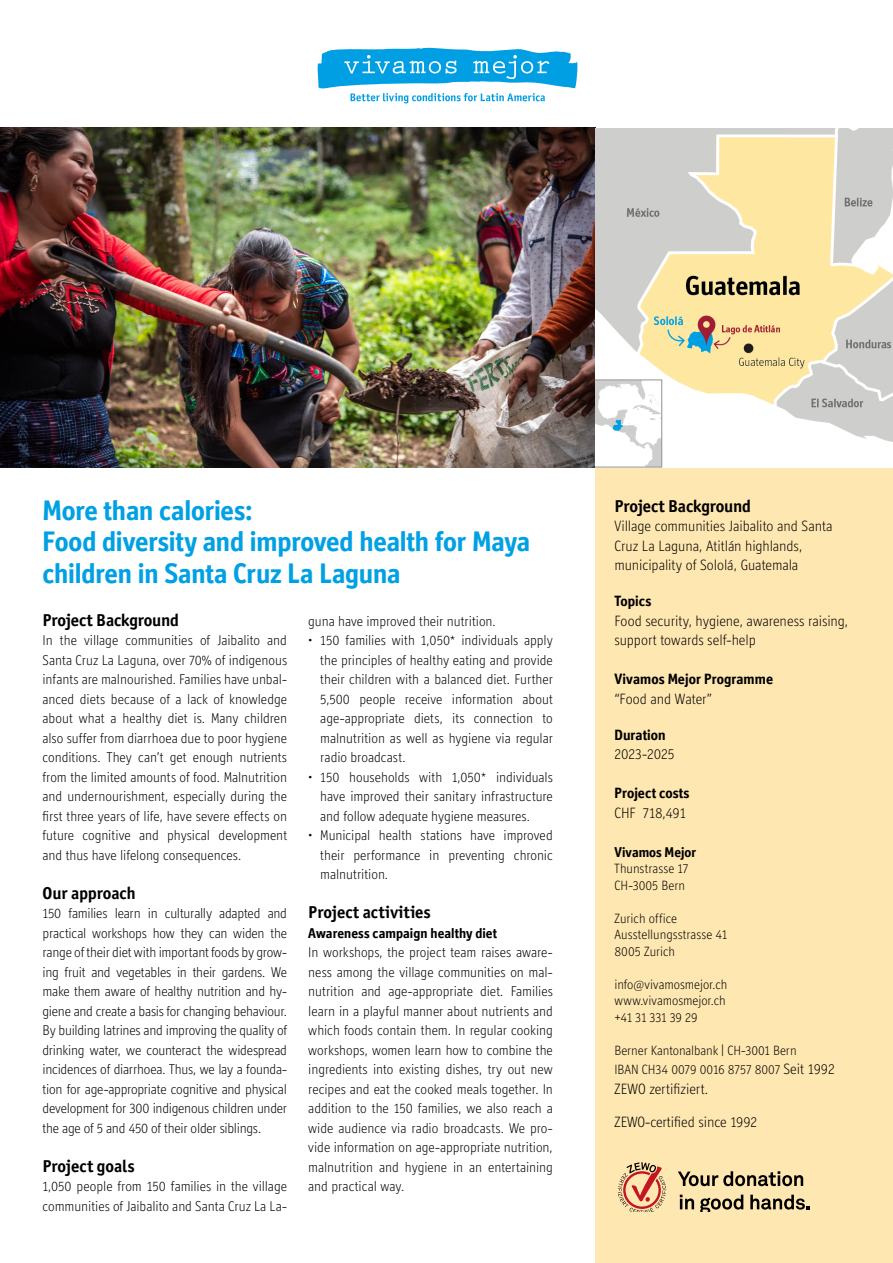
<style>
.page{position:relative;width:893px;height:1263px;background:#fff}
.page>*{position:absolute;margin:0;border:0;box-sizing:border-box;transform-origin:0 0}
.t1{font:700 28.5px/31.5px "Officina Display ITC Std";letter-spacing:-.005em;color:#00a0e4}
.t2{font:700 17.25px "Officina Sans ITC Std";letter-spacing:-.01em;color:#000}
.t3{font:300 15px/19.5px "Officina Display ITC Std";color:#000}
.t4{font:700 15px "Officina Display ITC Std";letter-spacing:.005em;color:#000}
.t5{font:300 14.25px/19.5px "Officina Display ITC Std";color:#000;text-align:justify}
.t6{font:700 14.25px "Officina Display ITC Std";color:#000}
.t7{font:300 13.5px/16.5px "Officina Display ITC Std";color:#000}
.s1{color:#010202}
.s2{font-size:15px}
</style>
<div class="page">
<svg style="left:317px;top:47px;width:261px;height:56px"></svg>
<img style="left:0;top:128px;width:893px;height:340px">
<div style="left:595px;top:468px;width:298px;height:795px;background:#ffe7b1"></div>
<svg style="left:618px;top:1162px;width:48px;height:50px"></svg>
<svg style="left:678px;top:1171px;width:125px;height:15px"></svg>
<svg style="left:680px;top:1195px;width:14px;height:14px"></svg>
<svg style="left:700px;top:1195px;width:43px;height:17px"></svg>
<svg style="left:750px;top:1195px;width:60px;height:14px"></svg>
<h1 class="t1" style="left:43px;top:494px;width:489px">More than calories:<br>Food diversity and improved health for Maya children in Santa Cruz La Laguna</h1>
<p class="t2" style="left:43px;top:609px;width:138px">Project Background</p>
<p class="t5" style="left:43px;top:631px;width:246px">In the village communities of Jaibalito and Santa Cruz La Laguna, over 70% of indigenous infants are malnourished. Families have unbal&shy;anced diets because of a lack of knowledge about what a healthy diet is. Many children also suffer from diarrhoea due to poor hygiene conditions. They can’t get enough nutrients from the limited amounts of food. Malnutrition and undernourishment, especially during the first three years of life, have severe effects on future cognitive and physical development and thus have lifelong consequences.</p>
<p class="t2" style="left:43px;top:882px;width:95px">Our approach</p>
<p class="t5" style="left:43px;top:904px;width:246px">150 families learn in culturally adapted and practical workshops how they can widen the range of their diet with important foods by grow&shy;ing fruit and vegetables in their gardens. We make them aware of healthy nutrition and hy&shy;giene and create a basis for changing behaviour.<br>By building latrines and improving the quality of drinking water, we counteract the widespread incidences of diarrhoea. Thus, we lay a founda&shy;tion for age-appropriate cognitive and physical development for 300 indigenous children under the age of 5 and 450 of their older siblings.</p>
<p class="t2" style="left:43px;top:1155px;width:94px">Project goals</p>
<p class="t5" style="left:43px;top:1177px;width:246px">1,050 people from 150 families in the village communities of Jaibalito and Santa Cruz La La-</p>
<p class="t5" style="left:308px;top:611px;width:189px">guna have improved their nutrition.</p>
<p class="t5" style="left:320px;top:631px;width:234px;text-indent:-12px">• 150 families with 1,050* individuals apply the principles of healthy eating and provide their children with a balanced diet. Further 5,500 people receive information about age-appropriate diets, its connection to malnutrition as well as hygiene via regular radio broadcast.</p>
<p class="t5" style="left:320px;top:767px;width:234px;text-indent:-12px">• 150 households with 1,050* individuals have improved their sanitary infrastructure and follow adequate hygiene measures.</p>
<p class="t5" style="left:320px;top:825px;width:234px;text-indent:-12px">• Municipal health stations have improved their performance in preventing chronic malnutrition.</p>
<p class="t2" style="left:308px;top:902px;width:124px">Project activities</p>
<p class="t6" style="left:308px;top:925px;width:190px">Awareness campaign healthy diet</p>
<p class="t5" style="left:308px;top:943px;width:246px">In workshops, the project team raises aware&shy;ness among the village communities on mal&shy;nutrition and age-appropriate diet. Families learn in a playful manner about nutrients and which foods contain them. In regular cooking workshops, women learn how to combine the ingredients into existing dishes, try out new recipes and eat the cooked meals together. <span class="s1">In addition to the 150 families, we also reach a wide audience via radio broadcasts. We pro&shy;vide information on age-appropriate nutrition, malnutrition and hygiene in an entertaining and practical way.</span></p>
<p class="t2" style="left:614px;top:495px;width:138px">Project Background</p>
<p class="t3" style="left:614px;top:516px;width:220px">Village communities Jaibalito and Santa<br>Cruz La Laguna, Atitlán highlands, municipality of Sololá, Guatemala</p>
<p class="t4" style="left:614px;top:592px;width:38px">Topics</p>
<p class="t3" style="left:614px;top:611px;width:235px">Food security, hygiene, awareness raising, support towards self-help</p>
<p class="t4" style="left:614px;top:670px;width:160px">Vivamos Mejor Programme</p>
<p class="t3" style="left:614px;top:689px;width:99px">“Food and Water”</p>
<p class="t4" style="left:614px;top:726px;width:53px">Duration</p>
<p class="t3" style="left:614px;top:744px;width:61px">2023-2025</p>
<p class="t4" style="left:614px;top:784px;width:77px">Project costs</p>
<p class="t3" style="left:614px;top:803px;width:73px">CHF 718,491</p>
<p class="t6" style="left:614px;top:844px;width:83px">Vivamos Mejor</p>
<p class="t7" style="left:614px;top:860px;width:75px">Thunstrasse 17<br>CH-3005 Bern</p>
<p class="t7" style="left:614px;top:910px;width:114px">Zurich office<br>Ausstellungsstrasse 41<br>8005 Zurich</p>
<p class="t7" style="left:614px;top:976px;width:114px;text-align:justify">info@vivamosmejor.ch www.vivamosmejor.ch +41 31 331 39 29</p>
<p class="t7" style="left:614px;top:1040px;width:222px;line-height:19.5px">Berner Kantonalbank | CH-3001 Bern<br>IBAN CH34 0079 0016 8757 8007 <span class="s2">Seit 1992</span></p>
<p class="t3" style="left:614px;top:1079px;width:95px">ZEWO zertifiziert.</p>
<p class="t3" style="left:614px;top:1112px;width:144px">ZEWO-certified since 1992</p>
</div>
